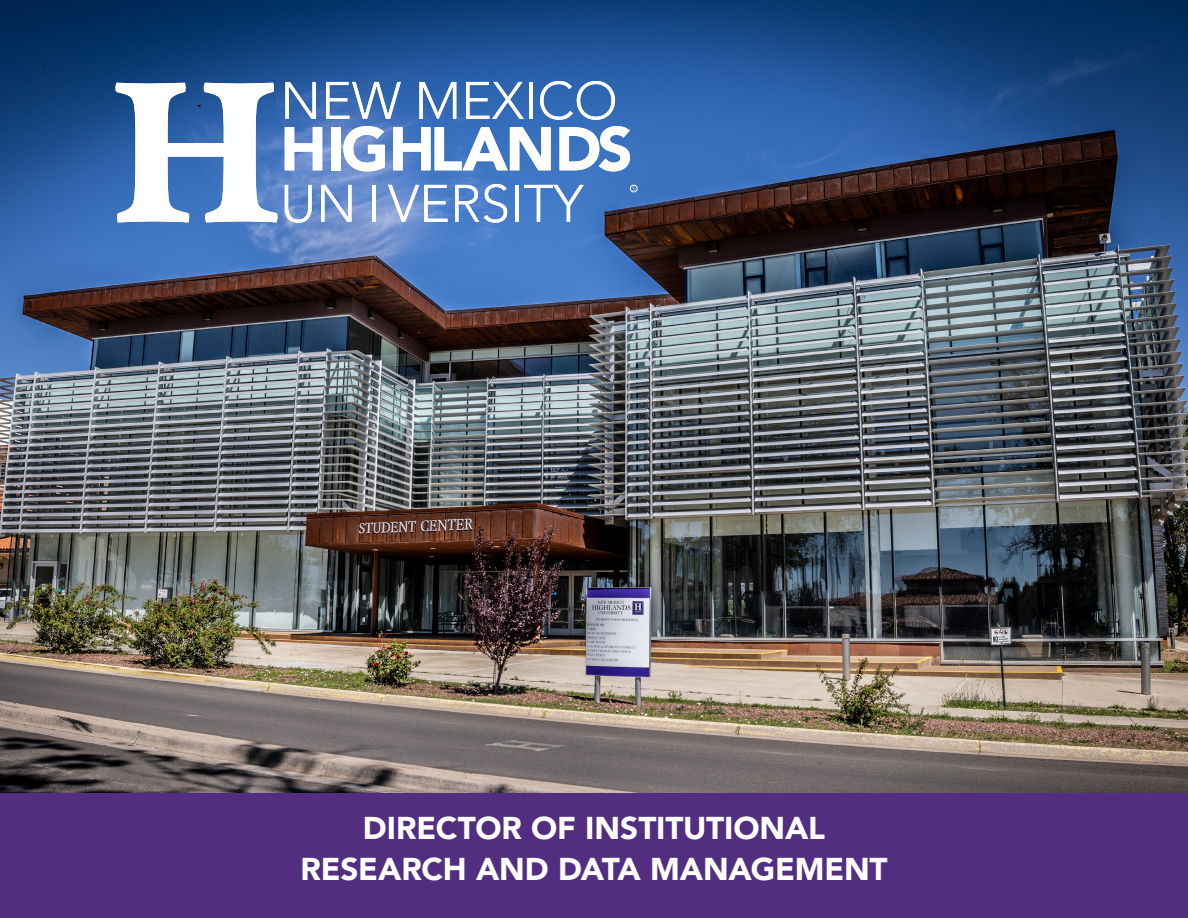
<style>
.page{position:relative;width:1188px;height:918px;background:#fff}
.page>*{position:absolute;margin:0;border:0;box-sizing:border-box;transform-origin:0 0}
.t1{font:900 60.9px "Avenir";letter-spacing:-.02em;color:#fff}
.t2{font:300 52.2px "Avenir";color:#fff}
.Heading{font:900 31.5px/40.5px "Avenir";letter-spacing:-.005em;color:#fff;text-align:center}
</style>
<div class="page">
<img style="left:0;top:0;width:1188px;height:793px">
<svg style="left:116px;top:83px;width:162px;height:139px"></svg>
<div style="left:630px;top:185px;width:8px;height:7px;border:1px solid #fff;border-radius:50%"></div>
<svg style="left:632px;top:186px;width:3px;height:5px"></svg>
<div style="left:0;top:793px;width:1188px;height:125px;background:#522e81"></div>
<h2 class="t2" style="left:280px;top:70px;width:339px">NEW MEXICO</h2>
<h1 class="t1" style="left:280px;top:97px;width:354px">HIGHLANDS</h1>
<h2 class="t2" style="left:280px;top:173px;width:305px">UN IVERSITY</h2>
<p class="Heading" style="left:300px;top:807px;width:589px">DIRECTOR OF INSTITUTIONAL<br>RESEARCH AND DATA MANAGEMENT</p>
</div>
